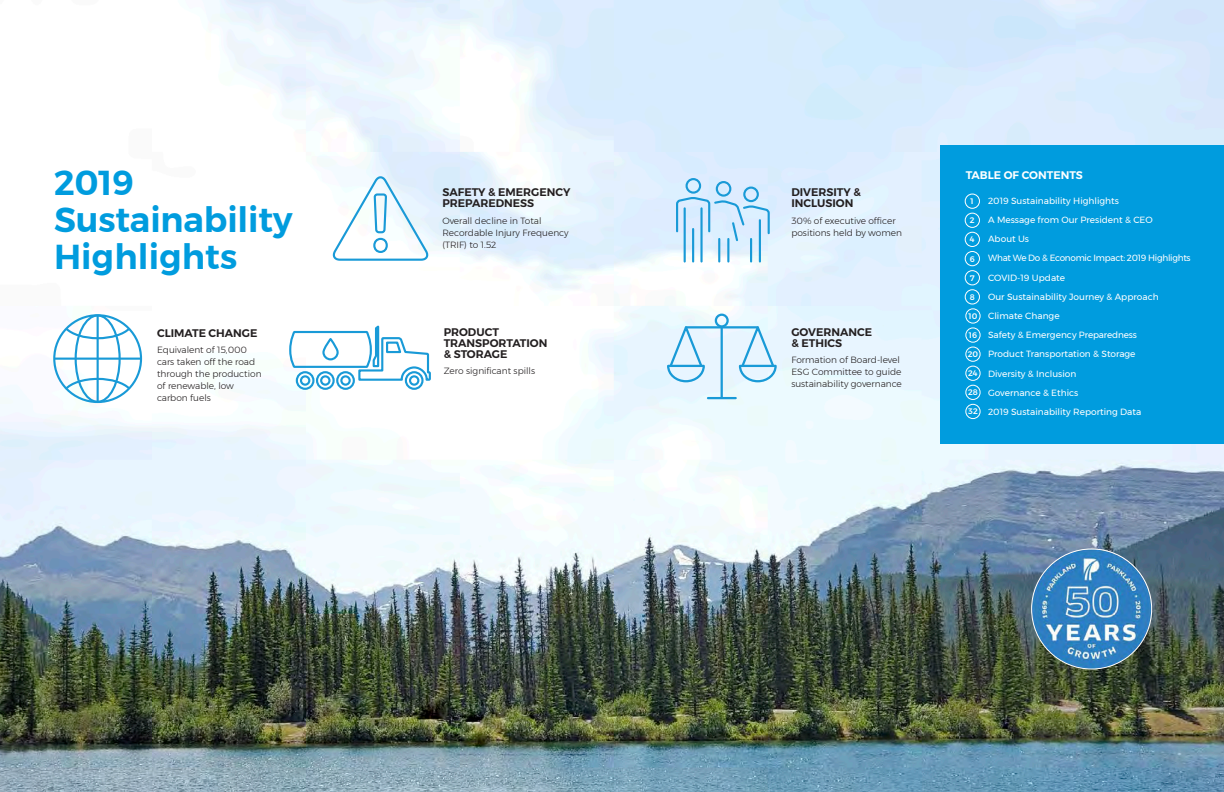
<style>
.page{position:relative;width:1224px;height:792px;background:#fff}
.page>*{position:absolute;margin:0;border:0;box-sizing:border-box;transform-origin:0 0}
.t1{font:600 34.5px/37px "Montserrat";letter-spacing:-.005em;color:#009cde}
.t2{font:600 11px/11px "Montserrat";color:#231f20}
.t3{font:600 11px "Montserrat";color:#fff}
.t4{font:300 9px/12px "Montserrat";color:#231f20}
.t5{font:9px "Montserrat";color:#fff}
.t6{font:9px "Montserrat";letter-spacing:-.03em;color:#fff}
.t7{font:500 8px "Montserrat";color:#fff}
.s1{font-weight:500;font-size:8px}
</style>
<div class="page">
<img style="left:0;top:0;width:1224px;height:792px">
<svg style="left:666px;top:321px;width:40px;height:63px;background:#c7e7f8"></svg>
<svg style="left:738px;top:321px;width:40px;height:63px;background:#c7e7f8"></svg>
<hr style="left:686px;top:326px;width:72px;height:2px;background:#199ad7">
<hr style="left:721px;top:327px;width:2px;height:71px;background:#199ad7">
<hr style="left:708px;top:397px;width:28px;height:2px;background:#199ad7">
<div style="left:715px;top:314px;width:14px;height:14px;border:2px solid #199ad7;border-radius:50%"></div>
<div style="left:53px;top:314px;width:89px;height:89px;border:2px solid #199ad7;border-radius:50%"></div>
<hr style="left:97px;top:315px;width:2px;height:87px;background:#199ad7">
<hr style="left:54px;top:358px;width:87px;height:2px;background:#199ad7">
<svg style="left:63px;top:326px;width:69px;height:14px"></svg>
<svg style="left:63px;top:377px;width:69px;height:15px"></svg>
<div style="left:75px;top:314px;width:46px;height:89px;border:2px solid #199ad7;border-radius:50%"></div>
<div style="left:296px;top:371px;width:19px;height:19px;border:2px solid #199ad7;border-radius:50%"></div>
<div style="left:300px;top:375px;width:10px;height:11px;border:2px solid #199ad7;border-radius:50%"></div>
<div style="left:316px;top:371px;width:19px;height:19px;border:2px solid #199ad7;border-radius:50%"></div>
<div style="left:320px;top:375px;width:11px;height:11px;border:2px solid #199ad7;border-radius:50%"></div>
<div style="left:336px;top:371px;width:19px;height:19px;border:2px solid #199ad7;border-radius:50%"></div>
<div style="left:340px;top:375px;width:11px;height:11px;border:2px solid #199ad7;border-radius:50%"></div>
<div style="left:405px;top:371px;width:19px;height:19px;border:2px solid #199ad7;border-radius:50%"></div>
<div style="left:409px;top:375px;width:10px;height:11px;border:2px solid #199ad7;border-radius:50%"></div>
<svg style="left:289px;top:325px;width:143px;height:57px"></svg>
<svg style="left:329px;top:176px;width:100px;height:86px"></svg>
<div style="left:686px;top:178px;width:15px;height:16px;border:2px solid #199ad7;border-radius:50%"></div>
<div style="left:716px;top:181px;width:15px;height:16px;border:2px solid #199ad7;border-radius:50%"></div>
<hr style="left:684px;top:208px;width:2px;height:54px;background:#199ad7">
<hr style="left:700px;top:208px;width:3px;height:54px;background:#199ad7">
<hr style="left:692px;top:229px;width:2px;height:33px;background:#199ad7">
<div style="left:743px;top:187px;width:16px;height:15px;border:2px solid #199ad7;border-radius:50%"></div>
<hr style="left:759px;top:220px;width:2px;height:42px;background:#199ad7">
<hr style="left:727px;top:239px;width:2px;height:23px;background:#199ad7">
<hr style="left:750px;top:239px;width:2px;height:23px;background:#199ad7">
<hr style="left:718px;top:239px;width:2px;height:23px;background:#199ad7">
<svg style="left:675px;top:195px;width:96px;height:48px;background:#bbdff8"></svg>
<div style="left:940px;top:146px;width:284px;height:298px;background:#009cde"></div>
<div style="left:965px;top:194px;width:15px;height:15px;border:1px solid #fff;border-radius:50%"></div>
<div style="left:965px;top:213px;width:15px;height:15px;border:1px solid #fff;border-radius:50%"></div>
<div style="left:965px;top:232px;width:15px;height:15px;border:1px solid #fff;border-radius:50%"></div>
<div style="left:965px;top:270px;width:15px;height:15px;border:1px solid #fff;border-radius:50%"></div>
<div style="left:965px;top:251px;width:15px;height:15px;border:1px solid #fff;border-radius:50%"></div>
<div style="left:965px;top:289px;width:15px;height:15px;border:1px solid #fff;border-radius:50%"></div>
<div style="left:966px;top:309px;width:14px;height:14px;border:1px solid #fff;border-radius:50%"></div>
<div style="left:966px;top:328px;width:14px;height:14px;border:1px solid #fff;border-radius:50%"></div>
<div style="left:966px;top:347px;width:14px;height:15px;border:1px solid #fff;border-radius:50%"></div>
<div style="left:966px;top:366px;width:14px;height:15px;border:1px solid #fff;border-radius:50%"></div>
<div style="left:966px;top:385px;width:14px;height:15px;border:1px solid #fff;border-radius:50%"></div>
<div style="left:966px;top:404px;width:14px;height:15px;border:1px solid #fff;border-radius:50%"></div>
<img style="left:1032px;top:549px;width:120px;height:120px;border-radius:60px">
<h2 class="t1" style="left:54px;top:165px;width:240px">2019<br>Sustainability<br>Highlights</h2>
<h3 class="t2" style="left:157px;top:327px;width:102px">CLIMATE CHANGE</h3>
<p class="t4" style="left:157px;top:344px;width:106px">Equivalent of 15,000 cars taken off the road through the production of renewable, low carbon fuels</p>
<h3 class="t2" style="left:442px;top:187px;width:129px">SAFETY &amp; EMERGENCY<br>PREPAREDNESS</h3>
<p class="t4" style="left:442px;top:214px;width:128px">Overall decline in Total<br>Recordable Injury Frequency (TRIF) to 1.52</p>
<h3 class="t2" style="left:444px;top:327px;width:105px">PRODUCT<br>TRANSPORTATION &amp; STORAGE</h3>
<p class="t4" style="left:444px;top:365px;width:93px">Zero significant spills</p>
<h3 class="t2" style="left:791px;top:187px;width:71px">DIVERSITY &amp;<br>INCLUSION</h3>
<p class="t4" style="left:791px;top:214px;width:112px">30% of executive officer positions held by women</p>
<h3 class="t2" style="left:791px;top:327px;width:82px">GOVERNANCE &amp; ETHICS</h3>
<p class="t4" style="left:791px;top:354px;width:112px">Formation of Board-level<br>ESG Committee to guide sustainability governance</p>
<h3 class="t3" style="left:966px;top:167px;width:119px">TABLE OF CONTENTS</h3>
<p class="t7" style="left:971px;top:195px;width:5px">1</p>
<p class="t5" style="left:988px;top:194px;width:132px">2019 Sustainability Highlights</p>
<p class="t7" style="left:970px;top:214px;width:6px">2</p>
<p class="t5" style="left:988px;top:213px;width:166px">A Message from Our President &amp; CEO</p>
<p class="t7" style="left:970px;top:233px;width:6px">4</p>
<p class="t5" style="left:988px;top:232px;width:42px">About Us</p>
<p class="t7" style="left:970px;top:252px;width:7px">6</p>
<p class="t6" style="left:988px;top:251px;width:204px">What We Do &amp; Economic Impact: 2019 Highlights</p>
<p class="t7" style="left:970px;top:272px;width:6px">7</p>
<p class="t5" style="left:988px;top:271px;width:78px">COVID-19 Update</p>
<p class="t7" style="left:970px;top:291px;width:7px">8</p>
<p class="t5" style="left:988px;top:290px;width:172px">Our Sustainability Journey &amp; Approach</p>
<p class="t5" style="left:969px;top:309px;width:93px"><span class="s1">10</span> Climate Change</p>
<p class="t5" style="left:969px;top:328px;width:169px"><span class="s1">16</span> Safety &amp; Emergency Preparedness</p>
<p class="t5" style="left:968px;top:347px;width:169px"><span class="s1">20</span> Product Transportation &amp; Storage</p>
<p class="t5" style="left:968px;top:367px;width:110px"><span class="s1">24</span> Diversity &amp; Inclusion</p>
<p class="t5" style="left:968px;top:386px;width:112px"><span class="s1">28</span> Governance &amp; Ethics</p>
<p class="t5" style="left:968px;top:405px;width:175px"><span class="s1">32</span> 2019 Sustainability Reporting Data</p>
</div>
